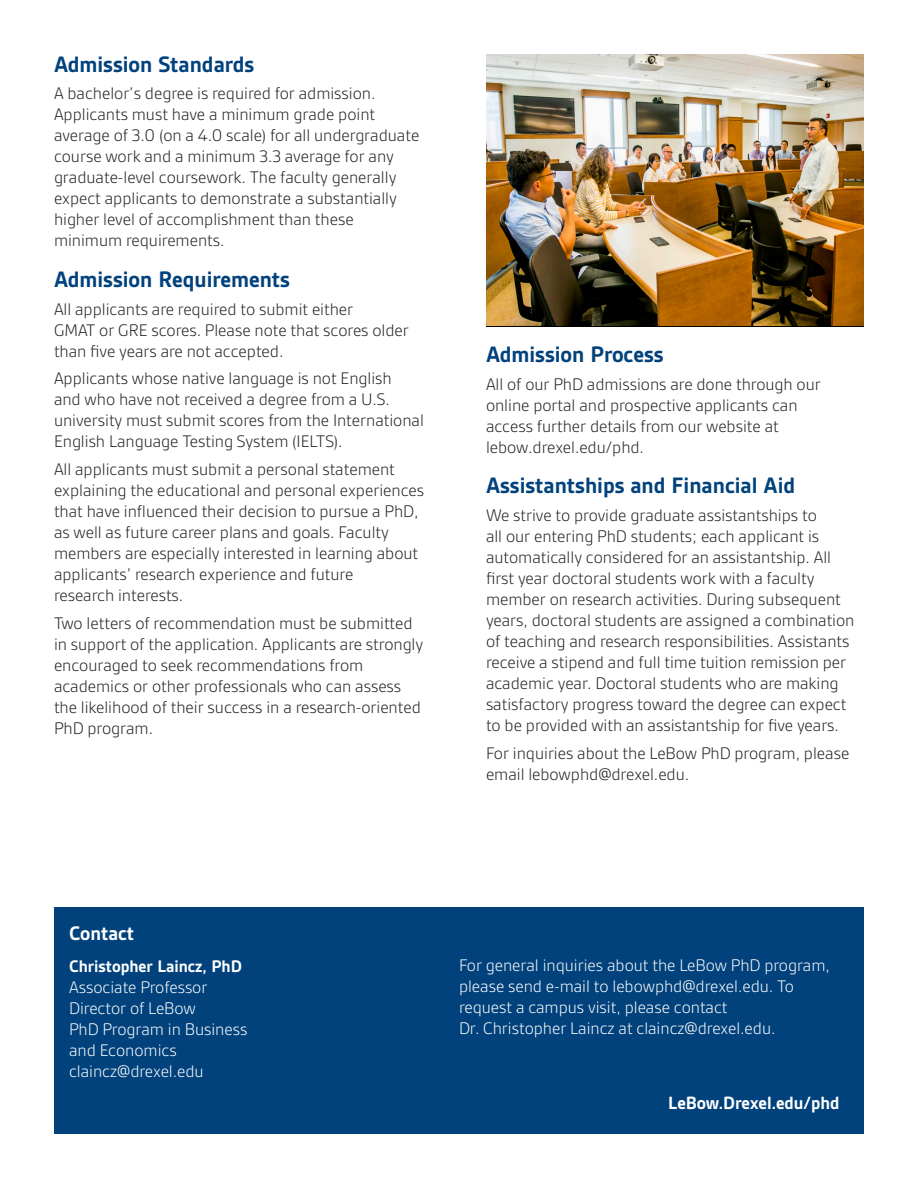
<style>
.page{position:relative;width:918px;height:1188px;background:#fff}
.page>*{position:absolute;margin:0;border:0;box-sizing:border-box;transform-origin:0 0}
.text{font:700 24px "Gesta";color:#01427c}
.text-2{font:700 21px "Gesta";color:#fff}
.text-3{font:700 19.05px "Gesta";color:#fff}
.text-4{font:300 18px/21px "Gesta";color:#231f20}
.text-5{font:300 18px/21px "Gesta";color:#fff}
.s1{font-weight:700}
</style>
<div class="page">
<div style="left:54px;top:907px;width:810px;height:227px;background:#01427c"></div>
<img style="left:486px;top:54px;width:378px;height:272px">
<p class="text" style="left:54px;top:51px;width:202px">Admission Standards</p>
<p class="text-4" style="left:54px;top:83px;width:367px">A bachelor’s degree is required for admission.<br>Applicants must have a minimum grade point average of 3.0 (on a 4.0 scale) for all undergraduate course work and a minimum 3.3 average for any graduate-level coursework. The faculty generally expect applicants to demonstrate a substantially higher level of accomplishment than these minimum requirements.</p>
<p class="text" style="left:54px;top:266px;width:238px">Admission Requirements</p>
<p class="text-4" style="left:54px;top:298px;width:356px">All applicants are required to submit either<br>GMAT or GRE scores. Please note that scores older than five years are not accepted.</p>
<p class="text-4" style="left:54px;top:368px;width:371px">Applicants whose native language is not English<br>and who have not received a degree from a U.S. university must submit scores from the International English Language Testing System (IELTS).</p>
<p class="text-4" style="left:54px;top:459px;width:372px">All applicants must submit a personal statement explaining the educational and personal experiences that have influenced their decision to pursue a PhD, as well as future career plans and goals. Faculty members are especially interested in learning about applicants’ research experience and future<br>research interests.</p>
<p class="text-4" style="left:54px;top:613px;width:371px">Two letters of recommendation must be submitted in support of the application. Applicants are strongly encouraged to seek recommendations from academics or other professionals who can assess the likelihood of their success in a research-oriented PhD program.</p>
<p class="text" style="left:486px;top:341px;width:179px">Admission Process</p>
<p class="text-4" style="left:486px;top:373px;width:336px">All of our PhD admissions are done through our online portal and prospective applicants can access further details from our website at lebow.drexel.edu/phd.</p>
<p class="text" style="left:486px;top:472px;width:311px">Assistantships and Financial Aid</p>
<p class="text-4" style="left:486px;top:505px;width:370px">We strive to provide graduate assistantships to<br>all our entering PhD students; each applicant is automatically considered for an assistantship. All first year doctoral students work with a faculty member on research activities. During subsequent years, doctoral students are assigned a combination of teaching and research responsibilities. Assistants receive a stipend and full time tuition remission per academic year. Doctoral students who are making satisfactory progress toward the degree can expect to be provided with an assistantship for five years.</p>
<p class="text-4" style="left:486px;top:742px;width:365px">For inquiries about the LeBow PhD program, please email lebowphd@drexel.edu.</p>
<p class="text-2" style="left:69px;top:922px;width:66px">Contact</p>
<p class="text-5" style="left:69px;top:956px;width:180px"><span class="s1">Christopher Laincz, PhD<br></span>Associate Professor<br>Director of LeBow<br>PhD Program in Business and Economics claincz@drexel.edu</p>
<p class="text-5" style="left:459px;top:954px;width:372px">For general inquiries about the LeBow PhD program, please send e-mail to lebowphd@drexel.edu. To request a campus visit, please contact<br>Dr. Christopher Laincz at claincz@drexel.edu.</p>
<p class="text-3" style="left:668px;top:1093px;width:173px">LeBow.Drexel.edu/phd</p>
</div>
